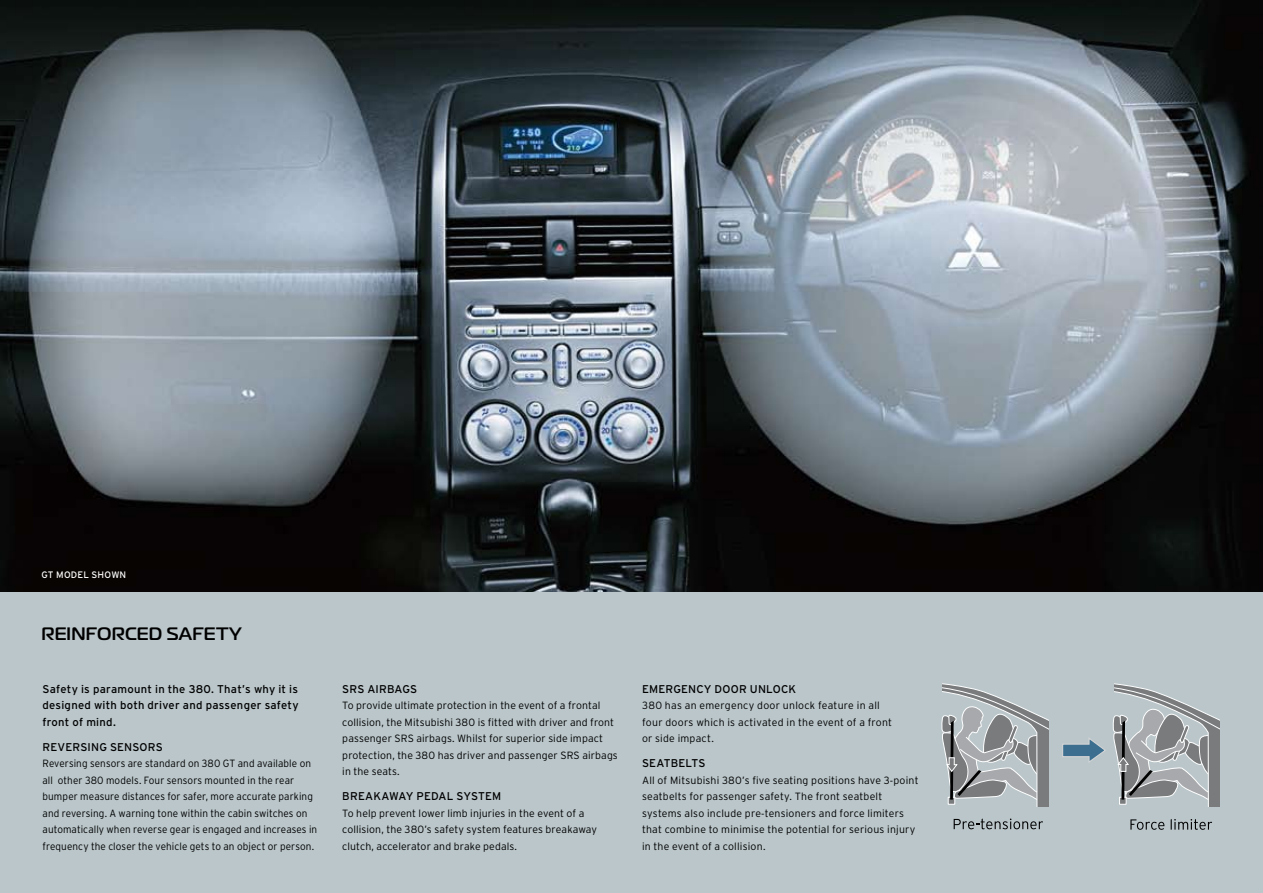
<style>
.page{position:relative;width:1263px;height:893px;background:#fff}
.page>*{position:absolute;margin:0;border:0;box-sizing:border-box;transform-origin:0 0}
.t1{font:700 18px "Magistral A";letter-spacing:.01em;color:#000}
.t2{font:11.25px/16.5px "Interstate";letter-spacing:.02em;color:#000;text-align:justify}
.t3{font:300 10.5px/16.5px "Interstate";letter-spacing:.01em;color:#000}
.t4{font:300 10.5px/16.5px "Interstate";letter-spacing:.01em;color:#000;scale:.95 1}
.t5{font:9.3px "Interstate";color:#fff}
</style>
<div class="page">
<img style="left:0;top:0;width:1263px;height:592px">
<div style="left:0;top:592px;width:1263px;height:301px;background:#bac6ca"></div>
<svg style="left:941px;top:683px;width:107px;height:123px"></svg>
<svg style="left:1062px;top:683px;width:158px;height:123px"></svg>
<svg style="left:954px;top:818px;width:89px;height:11px"></svg>
<svg style="left:1130px;top:819px;width:34px;height:11px"></svg>
<svg style="left:1171px;top:819px;width:41px;height:11px"></svg>
<p class="t5" style="left:41px;top:569px;width:23px">GT MODEL</p>
<p class="t5" style="left:92px;top:569px;width:8px">SHOWN</p>
<p class="t1" style="left:41px;top:622px;width:201px">REI NFORCED SAFETY</p>
<p class="t2" style="left:43px;top:681px;width:258px">Safety is paramount in the 380. That’s why it is designed with both driver and passenger safety front of mind.</p>
<p class="t2" style="left:43px;top:739px;width:76px">REVERSING SENSO</p>
<p class="t2" style="left:148px;top:739px;width:15px">RS</p>
<p class="t4" style="left:43px;top:755px;width:291px">Reversing sensors are standard on 380 GT and available on all other 380 models. Four sensors mounted in the rear bumper measure distances for safer, more accurate parking and reversing. A warning tone within the cabin switches on automatically when reverse gear is engaged and increases in frequency the closer the vehicle gets to an object or person.</p>
<p class="t2" style="left:342px;top:681px;width:34px">SRS airbag</p>
<p class="t2" style="left:410px;top:681px;width:9px">s</p>
<p class="t3" style="left:342px;top:697px;width:277px">To provide ultimate protection in the event of a frontal collision, the Mitsubishi 380 is fitted with driver and front passenger SRS airbags. Whilst for superior side impact protection, the 380 has driver and passenger SRS airbags in the seats.</p>
<p class="t2" style="left:342px;top:788px;width:32px">breaka</p>
<p class="t2" style="left:389px;top:788px;width:114px">way pedal system</p>
<p class="t3" style="left:342px;top:805px;width:256px">To help prevent lower limb injuries in the event of a collision, the 380’s safety system features breakaway clutch, accelerator and brake pedals.</p>
<p class="t2" style="left:642px;top:681px;width:9px">EME</p>
<p class="t2" style="left:665px;top:681px;width:58px">RGENCY DOO</p>
<p class="t2" style="left:739px;top:681px;width:28px">R UNLO</p>
<p class="t2" style="left:781px;top:681px;width:17px">CK</p>
<p class="t3" style="left:642px;top:697px;width:251px">380 has an emergency door unlock feature in all four doors which is activated in the event of a front or side impact.</p>
<p class="t2" style="left:642px;top:755px;width:64px">SEATBELTS</p>
<p class="t3" style="left:642px;top:772px;width:278px">All of Mitsubishi 380’s five seating positions have 3-point seatbelts for passenger safety. The front seatbelt systems also include pre-tensioners and force limiters that combine to minimise the potential for serious injury in the event of a collision.</p>
</div>
